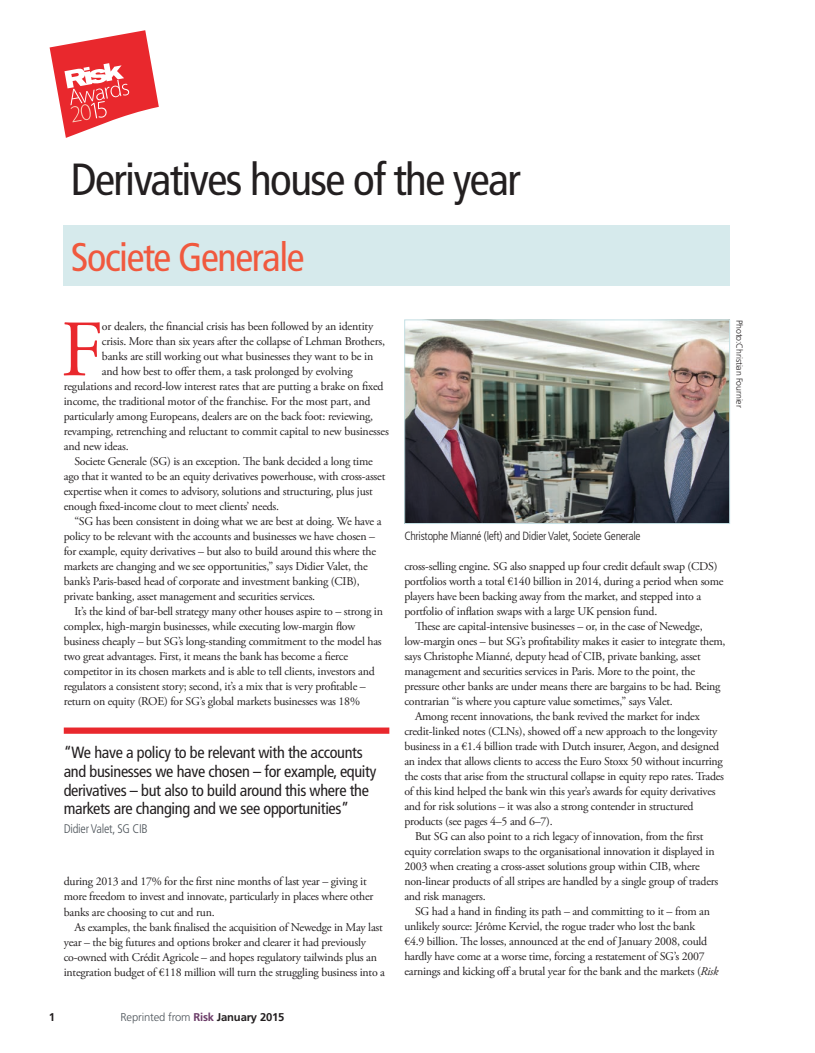
<style>
.page{position:relative;width:815px;height:1053px;background:#fff}
.page>*{position:absolute;margin:0;border:0;box-sizing:border-box;transform-origin:0 0}
.t1{font:79.75px "Adobe Garamond Pro";color:#e9282d}
.t2{font:condensed 45px "Frutiger LT Std";letter-spacing:-.035em;color:#231f20}
.t3{font:condensed 40px "Frutiger LT Std";letter-spacing:-.035em;color:#f0593e}
.t4{font:condensed 16.25px/18.8px "Frutiger LT Std";letter-spacing:-.02em;color:#231f20}
.t5{font:300 condensed 12.5px "Frutiger LT Std";letter-spacing:-.02em;color:#4d545a}
.t6{font:11.88px/15px "Adobe Garamond Pro";letter-spacing:-.02em;color:#231f20}
.t7{font:300 condensed 11.88px "Frutiger LT Std";letter-spacing:-.025em;color:#231f20}
.t8{font:300 11.25px "Frutiger LT Std";letter-spacing:-.015em;color:#4d545a}
.t9{font:700 11.25px "Frutiger LT Std";color:#231f20}
.t10{font:300 8.75px "Frutiger LT Std";letter-spacing:-.015em;color:#231f20}
.s1{font-weight:700;color:#6b3c68}
.s2{font-weight:700;color:#231f20}
.s3{font-style:italic}
</style>
<div class="page">
<svg style="left:50px;top:30px;width:109px;height:108px"></svg>
<div style="left:64px;top:226px;width:666px;height:60px;background:#d6eaec"></div>
<img style="left:406px;top:321px;width:322px;height:201px">
<div style="left:404px;top:319px;width:326px;height:205px;border:1px solid #c6e1e5"></div>
<div style="left:64px;top:727px;width:325px;height:6px;background:#e9282d"></div>
<h2 class="t2" style="left:71px;top:153px;width:451px">Derivatives house of the year</h2>
<h3 class="t3" style="left:71px;top:234px;width:235px">Societe Generale</h3>
<h1 class="t1" style="left:61px;top:302px;width:44px">F</h1>
<p class="t6" style="left:102px;top:319px;width:273px">or dealers, the financial crisis has been followed by an identity</p>
<p class="t6" style="left:102px;top:334px;width:285px">crisis. More than six years after the collapse of Lehman Brothers,</p>
<p class="t6" style="left:102px;top:349px;width:273px">banks are still working out what businesses they want to be in</p>
<p class="t6" style="left:102px;top:364px;width:252px">and how best to offer them, a task prolonged by evolving</p>
<p class="t6" style="left:64px;top:379px;width:321px">regulations and record-low interest rates that are putting a brake on fixed</p>
<p class="t6" style="left:64px;top:394px;width:308px">income, the traditional motor of the franchise. For the most part, and</p>
<p class="t6" style="left:64px;top:409px;width:311px">particularly among Europeans, dealers are on the back foot: reviewing,</p>
<p class="t6" style="left:64px;top:424px;width:327px">revamping, retrenching and reluctant to commit capital to new businesses</p>
<p class="t6" style="left:64px;top:439px;width:66px">and new ideas.</p>
<p class="t6" style="left:74px;top:454px;width:300px">Societe Generale (SG) is an exception. The bank decided a long time</p>
<p class="t6" style="left:64px;top:469px;width:323px">ago that it wanted to be an equity derivatives powerhouse, with cross-asset</p>
<p class="t6" style="left:64px;top:484px;width:311px">expertise when it comes to advisory, solutions and structuring, plus just</p>
<p class="t6" style="left:64px;top:499px;width:217px">enough fixed-income clout to meet clients’ needs.</p>
<p class="t6" style="left:74px;top:514px;width:309px">“SG has been consistent in doing what we are best at doing. We have a</p>
<p class="t6" style="left:64px;top:529px;width:313px">policy to be relevant with the accounts and businesses we have chosen –</p>
<p class="t6" style="left:64px;top:544px;width:314px">for example, equity derivatives – but also to build around this where the</p>
<p class="t6" style="left:64px;top:559px;width:305px">markets are changing and we see opportunities,” says Didier Valet, the</p>
<p class="t6" style="left:64px;top:574px;width:298px">bank’s Paris-based head of corporate and investment banking (CIB),</p>
<p class="t6" style="left:64px;top:589px;width:253px">private banking, asset management and securities services.</p>
<p class="t6" style="left:74px;top:604px;width:310px">It’s the kind of bar-bell strategy many other houses aspire to – strong in</p>
<p class="t6" style="left:64px;top:619px;width:293px">complex, high-margin businesses, while executing low-margin flow</p>
<p class="t6" style="left:64px;top:634px;width:319px">business cheaply – but SG’s long-standing commitment to the model has</p>
<p class="t6" style="left:64px;top:649px;width:286px">two great advantages. First, it means the bank has become a fierce</p>
<p class="t6" style="left:64px;top:664px;width:313px">competitor in its chosen markets and is able to tell clients, investors and</p>
<p class="t6" style="left:64px;top:679px;width:304px">regulators a consistent story; second, it’s a mix that is very profitable –</p>
<p class="t6" style="left:64px;top:694px;width:298px">return on equity (ROE) for SG’s global markets businesses was 18%</p>
<h3 class="t4" style="left:64px;top:743px;width:314px">“We have a policy to be relevant with the accounts and businesses we have chosen – for example, equity derivatives – but also to build around this where the markets are changing and we see opportunities”</h3>
<p class="t5" style="left:64px;top:821px;width:86px">Didier Valet, SG CIB</p>
<p class="t6" style="left:64px;top:874px;width:311px">during 2013 and 17% for the first nine months of last year – giving it more freedom to invest and innovate, particularly in places where other banks are choosing to cut and run.</p>
<p class="t6" style="left:64px;top:919px;width:323px;text-indent:11px">As examples, the bank finalised the acquisition of Newedge in May last year – the big futures and options broker and clearer it had previously co-owned with Crédit Agricole – and hopes regulatory tailwinds plus an integration budget of €118 million will turn the struggling business into a</p>
<p class="t9" style="left:49px;top:1009px;width:8px">1</p>
<p class="t8" style="left:121px;top:1010px;width:165px">Reprinted from <span class="s1">Risk</span> <span class="s2">January 2015</span></p>
<p class="t10" style="left:744px;top:320px;width:89px;rotate:90deg">Photo:Christian Fournier</p>
<p class="t7" style="left:404px;top:529px;width:238px">Christophe Mianné (left) and Didier Valet, Societe Generale</p>
<p class="t6" style="left:404px;top:559px;width:315px">cross-selling engine. SG also snapped up four credit default swap (CDS)</p>
<p class="t6" style="left:404px;top:574px;width:321px">portfolios worth a total €140 billion in 2014, during a period when some</p>
<p class="t6" style="left:404px;top:589px;width:298px">players have been backing away from the market, and stepped into a</p>
<p class="t6" style="left:404px;top:604px;width:255px">portfolio of inflation swaps with a large UK pension fund.</p>
<p class="t6" style="left:415px;top:619px;width:289px">These are capital-intensive businesses – or, in the case of Newedge,</p>
<p class="t6" style="left:404px;top:634px;width:323px">low-margin ones – but SG’s profitability makes it easier to integrate them,</p>
<p class="t6" style="left:404px;top:649px;width:298px">says Christophe Mianné, deputy head of CIB, private banking, asset</p>
<p class="t6" style="left:404px;top:664px;width:292px">management and securities services in Paris. More to the point, the</p>
<p class="t6" style="left:404px;top:679px;width:318px">pressure other banks are under means there are bargains to be had. Being</p>
<p class="t6" style="left:404px;top:694px;width:270px">contrarian “is where you capture value sometimes,” says Valet.</p>
<p class="t6" style="left:415px;top:709px;width:286px">Among recent innovations, the bank revived the market for index</p>
<p class="t6" style="left:404px;top:724px;width:314px">credit-linked notes (CLNs), showed off a new approach to the longevity</p>
<p class="t6" style="left:404px;top:739px;width:316px">business in a €1.4 billion trade with Dutch insurer, Aegon, and designed</p>
<p class="t6" style="left:404px;top:754px;width:320px">an index that allows clients to access the Euro Stoxx 50 without incurring</p>
<p class="t6" style="left:404px;top:769px;width:321px">the costs that arise from the structural collapse in equity repo rates. Trades</p>
<p class="t6" style="left:404px;top:784px;width:313px">of this kind helped the bank win this year’s awards for equity derivatives</p>
<p class="t6" style="left:404px;top:799px;width:291px">and for risk solutions – it was also a strong contender in structured</p>
<p class="t6" style="left:404px;top:814px;width:150px">products (see pages 4–5 and 6–7).</p>
<p class="t6" style="left:415px;top:829px;width:290px">But SG can also point to a rich legacy of innovation, from the first</p>
<p class="t6" style="left:404px;top:844px;width:312px">equity correlation swaps to the organisational innovation it displayed in</p>
<p class="t6" style="left:404px;top:859px;width:297px">2003 when creating a cross-asset solutions group within CIB, where</p>
<p class="t6" style="left:404px;top:874px;width:315px">non-linear products of all stripes are handled by a single group of traders</p>
<p class="t6" style="left:404px;top:889px;width:83px">and risk managers.</p>
<p class="t6" style="left:415px;top:904px;width:297px">SG had a hand in finding its path – and committing to it – from an</p>
<p class="t6" style="left:404px;top:919px;width:292px">unlikely source: Jérôme Kerviel, the rogue trader who lost the bank</p>
<p class="t6" style="left:404px;top:934px;width:304px">€4.9 billion. The losses, announced at the end of January 2008, could</p>
<p class="t6" style="left:404px;top:949px;width:302px">hardly have come at a worse time, forcing a restatement of SG’s 2007</p>
<p class="t6" style="left:404px;top:964px;width:316px">earnings and kicking off a brutal year for the bank and the markets (<span class="s3">Risk</span></p>
</div>
